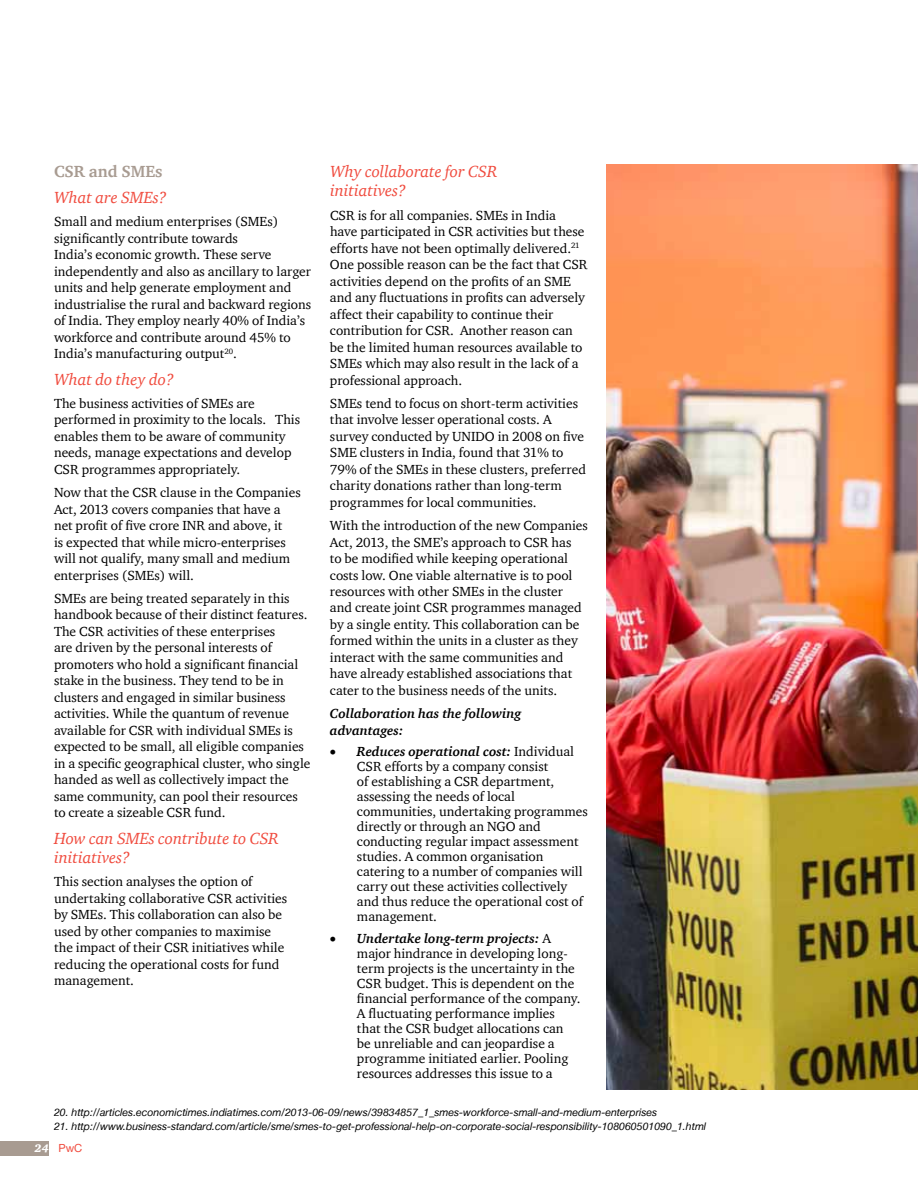
<style>
.page{position:relative;width:918px;height:1188px;background:#fff}
.page>*{position:absolute;margin:0;border:0;box-sizing:border-box;transform-origin:0 0}
.Body_Sub-heading{font:italic 16.5px/19.5px "ITC Charter Com";color:#f04b3e}
.Body_Sub-heading-2{font:700 16.5px "ITC Charter Com";color:#a89b91}
.Body_Text{font:13.5px/16.5px "ITC Charter Com";color:#000}
.Body_Text-2{font:italic 700 13.5px/16.5px "ITC Charter Com";color:#000}
.t1{font:11.25px "Helvetica Neue";color:#f04b3e}
.Source{font:italic 10.5px "Helvetica Neue LT";color:#000}
.s1{font-weight:700;font-style:italic}
.s2{font-family:"ITC Charter Com";font-weight:900;font-style:italic;color:#fff}
</style>
<div class="page">
<div style="left:0;top:1142px;width:49px;height:14px;background:#a89b91"></div>
<img style="left:606px;top:165px;width:312px;height:924px">
<p class="Body_Sub-heading-2" style="left:54px;top:161px;width:110px">CSR and SMEs</p>
<p class="Body_Sub-heading" style="left:54px;top:188px;width:114px">What are SMEs?</p>
<p class="Body_Text" style="left:54px;top:213px;width:259px">Small and medium enterprises (SMEs) significantly contribute towards<br>India’s economic growth. These serve independently and also as ancillary to larger units and help generate employment and industrialise the rural and backward regions of India. They employ nearly 40% of India’s workforce and contribute around 45% to India’s manufacturing output<sup>20</sup>.</p>
<p class="Body_Sub-heading" style="left:54px;top:369px;width:122px">What do they do?</p>
<p class="Body_Text" style="left:54px;top:395px;width:248px">The business activities of SMEs are performed in proximity to the locals. This enables them to be aware of community needs, manage expectations and develop CSR programmes appropriately.</p>
<p class="Body_Text" style="left:54px;top:484px;width:248px">Now that the CSR clause in the Companies Act, 2013 covers companies that have a net profit of five crore INR and above, it<br>is expected that while micro-enterprises will not qualify, many small and medium enterprises (SMEs) will.</p>
<p class="Body_Text" style="left:54px;top:590px;width:258px">SMEs are being treated separately in this handbook because of their distinct features.<br>The CSR activities of these enterprises<br>are driven by the personal interests of promoters who hold a significant financial stake in the business. They tend to be in clusters and engaged in similar business activities. While the quantum of revenue available for CSR with individual SMEs is expected to be small, all eligible companies in a specific geographical cluster, who single handed as well as collectively impact the same community, can pool their resources to create a sizeable CSR fund.</p>
<p class="Body_Sub-heading" style="left:54px;top:828px;width:226px">How can SMEs contribute to CSR initiatives?</p>
<p class="Body_Text" style="left:54px;top:873px;width:235px">This section analyses the option of undertaking collaborative CSR activities by SMEs. This collaboration can also be used by other companies to maximise the impact of their CSR initiatives while reducing the operational costs for fund management.</p>
<p class="Body_Sub-heading" style="left:330px;top:161px;width:169px">Why collaborate for CSR initiatives?</p>
<p class="Body_Text" style="left:330px;top:207px;width:259px">CSR is for all companies. SMEs in India<br>have participated in CSR activities but these efforts have not been optimally delivered.<sup>21<br></sup>One possible reason can be the fact that CSR activities depend on the profits of an SME and any fluctuations in profits can adversely affect their capability to continue their contribution for CSR. Another reason can be the limited human resources available to SMEs which may also result in the lack of a professional approach.</p>
<p class="Body_Text" style="left:330px;top:395px;width:258px">SMEs tend to focus on short-term activities that involve lesser operational costs. A survey conducted by UNIDO in 2008 on five SME clusters in India, found that 31% to 79% of the SMEs in these clusters, preferred charity donations rather than long-term programmes for local communities.</p>
<p class="Body_Text" style="left:330px;top:517px;width:260px">With the introduction of the new Companies Act, 2013, the SME’s approach to CSR has<br>to be modified while keeping operational costs low. One viable alternative is to pool resources with other SMEs in the cluster and create joint CSR programmes managed by a single entity. This collaboration can be formed within the units in a cluster as they interact with the same communities and have already established associations that cater to the business needs of the units.</p>
<p class="Body_Text-2" style="left:330px;top:705px;width:193px">Collaboration has the following advantages:</p>
<p class="Body_Text" style="left:357px;top:744px;width:232px;line-height:15px;text-indent:-27px">• <span class="s1">Reduces operational cost:</span> Individual CSR efforts by a company consist<br>of establishing a CSR department, assessing the needs of local communities, undertaking programmes directly or through an NGO and conducting regular impact assessment studies. A common organisation catering to a number of companies will carry out these activities collectively and thus reduce the operational cost of management.</p>
<p class="Body_Text" style="left:357px;top:931px;width:225px;line-height:15px;text-indent:-27px">• <span class="s1">Undertake long-term projects:</span> A major hindrance in developing long&shy;term projects is the uncertainty in the CSR budget. This is dependent on the financial performance of the company.<br>A fluctuating performance implies that the CSR budget allocations can be unreliable and can jeopardise a programme initiated earlier. Pooling resources addresses this issue to a</p>
<p class="Source" style="left:54px;top:1106px;width:605px">20. http://articles.economictimes.indiatimes.com/2013-06-09/news/39834857_1_smes-workforce-small-and-medium-enterprises</p>
<p class="Source" style="left:54px;top:1119px;width:654px">21. http://www.business-standard.com/article/sme/smes-to-get-professional-help-on-corporate-social-responsibility-108060501090_1.html</p>
<p class="t1" style="left:35px;top:1141px;width:49px"><span class="s2">24</span> PwC</p>
</div>
